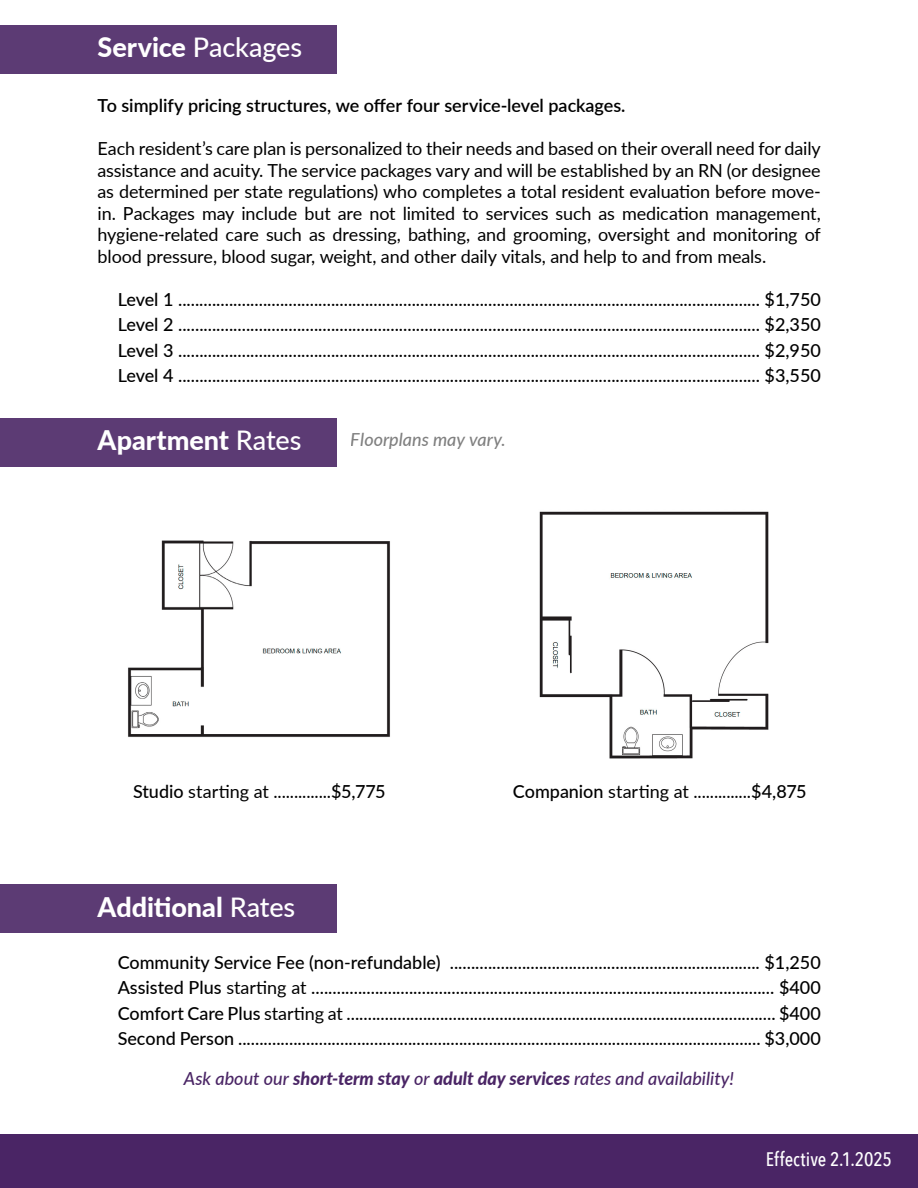
<style>
.page{position:relative;width:918px;height:1188px;background:#fff}
.page>*{position:absolute;margin:0;border:0;box-sizing:border-box;transform-origin:0 0}
.Heading{font:800 27px "Lato";color:#fff}
.Heading-2{font:500 27px "Lato";letter-spacing:-.005em;color:#fff}
.Product_Line_Contact_Footer{font:500 19.5px "Avenir Next Condensed";color:#fff}
.Services_Packages_and_Additional_Rates{font:500 18px "Lato";color:#000}
.t1{font:18px/21.6px "Lato";letter-spacing:-.005em;color:#000;text-align:justify}
.t2{font:italic 500 18px "Lato";color:#4a2565}
.t3{font:600 18px "Lato";color:#000}
.t4{font:italic 500 18px "Lato";color:#000}
.s1{font-weight:800}
.s2{font-weight:500}
.s3{font-weight:400}
</style>
<div class="page">
<div style="left:0;top:1134px;width:918px;height:54px;background:#4a2565"></div>
<div style="left:0;top:884px;width:336px;height:49px;background:#5c3b74"></div>
<div style="left:0;top:25px;width:336px;height:49px;background:#5c3b74"></div>
<div style="left:0;top:418px;width:336px;height:48px;background:#5c3b74"></div>
<img style="left:128px;top:540px;width:262px;height:197px">
<img style="left:539px;top:511px;width:230px;height:248px">
<p class="Heading-2" style="left:98px;top:28px;width:206px"><span class="s1">Service</span> Packages</p>
<p class="t3" style="left:98px;top:92px;width:529px">To simplify pricing structures, we offer four service-level packages.</p>
<p class="t1" style="left:98px;top:137px;width:725px">Each resident’s care plan is personalized to their needs and based on their overall need for daily assistance and acuity. The service packages vary and will be established by an RN (or designee as determined per state regulations) who completes a total resident evaluation before move&shy;in. Packages may include but are not limited to services such as medication management, hygiene-related care such as dressing, bathing, and grooming, oversight and monitoring of blood pressure, blood sugar, weight, and other daily vitals, and help to and from meals.</p>
<p class="Services_Packages_and_Additional_Rates" style="left:118px;top:286px;width:705px">Level 1 ......................................................................................................................................... $1,750</p>
<p class="Services_Packages_and_Additional_Rates" style="left:118px;top:312px;width:705px">Level 2 ......................................................................................................................................... $2,350</p>
<p class="Services_Packages_and_Additional_Rates" style="left:118px;top:337px;width:705px">Level 3 ......................................................................................................................................... $2,950</p>
<p class="Services_Packages_and_Additional_Rates" style="left:118px;top:363px;width:705px">Level 4 ......................................................................................................................................... $3,550</p>
<p class="Heading" style="left:98px;top:420px;width:205px">Apartment <span class="s2">Rates</span></p>
<p class="t4" style="left:351px;top:426px;width:156px">Floorplans may vary.</p>
<p class="t1" style="left:133px;top:780px;width:254px"><span class="s2">Studio</span> starting at ..............<span class="s2">$5,775</span></p>
<p class="t1" style="left:513px;top:780px;width:295px"><span class="s2">Companion</span> starting at ..............<span class="s2">$4,875</span></p>
<p class="Heading" style="left:98px;top:887px;width:199px">Additional <span class="s2">Rates</span></p>
<p class="Services_Packages_and_Additional_Rates" style="left:118px;top:949px;width:705px">Community Service Fee (non-refundable) ......................................................................... $1,250</p>
<p class="Services_Packages_and_Additional_Rates" style="left:118px;top:975px;width:705px">Assisted Plus <span class="s3">starting at</span> ............................................................................................................. $400</p>
<p class="Services_Packages_and_Additional_Rates" style="left:118px;top:1000px;width:705px">Comfort Care Plus <span class="s3">starting at</span> ..................................................................................................... $400</p>
<p class="Services_Packages_and_Additional_Rates" style="left:118px;top:1026px;width:705px">Second Person ........................................................................................................................... $3,000</p>
<p class="t2" style="left:184px;top:1066px;width:552px">Ask about our <span class="s1">short-term stay</span> or <span class="s1">adult day services</span> rates and availability!</p>
<p class="Product_Line_Contact_Footer" style="left:766px;top:1147px;width:127px">Effective 2.1.2025</p>
</div>
